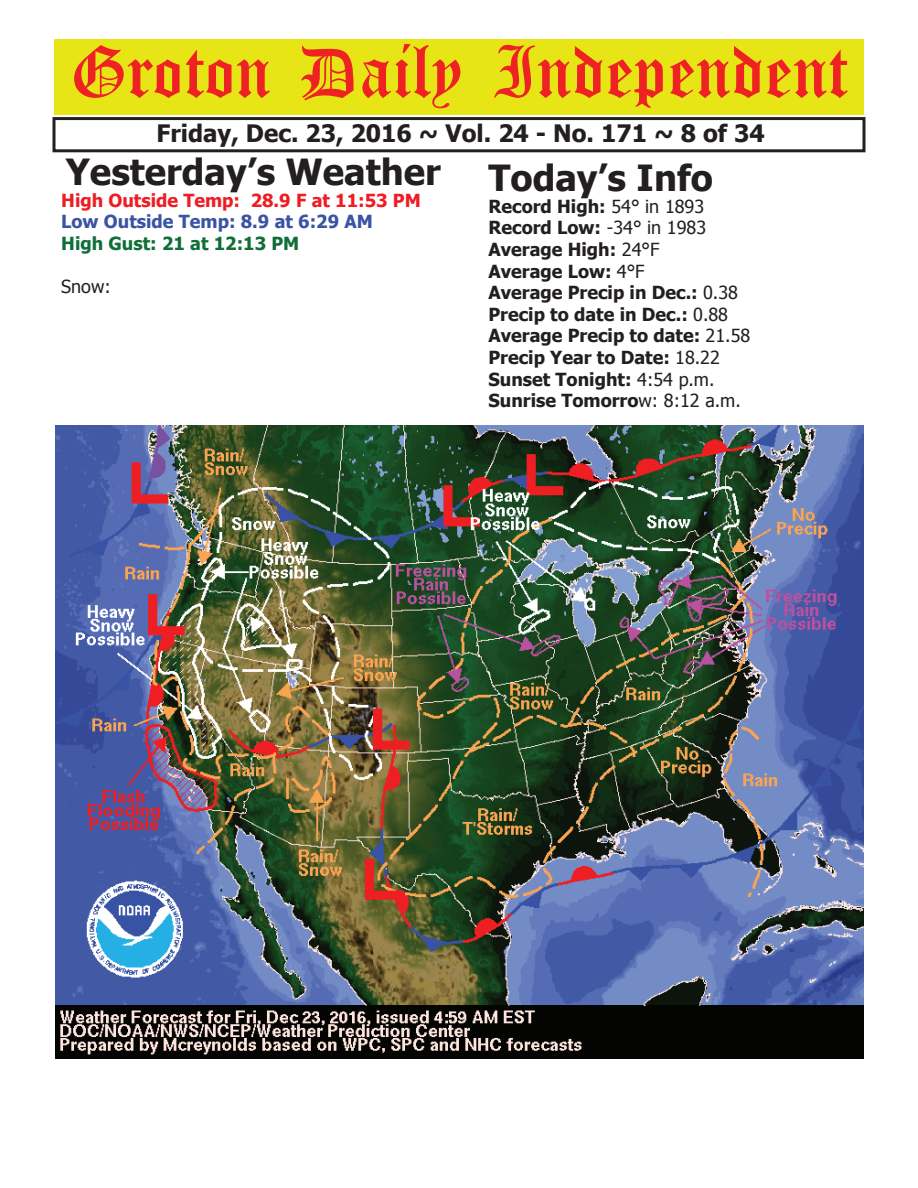
<style>
.page{position:relative;width:918px;height:1188px;background:#fff}
.page>*{position:absolute;margin:0;border:0;box-sizing:border-box;transform-origin:0 0}
.t1{font:54px "Old English Five";color:#ee2123}
.t2{font:700 36px "Tahoma";color:#231f20}
.t3{font:700 24px "Tahoma";color:#231f20}
.t4{font:700 18px/21.6px "Tahoma";color:#231f20}
.t5{font:700 18px "Tahoma";color:#ee1d23}
.t6{font:700 18px "Tahoma";color:#3a53a3}
.t7{font:700 18px "Tahoma";color:#106e38}
.t8{font:18px "Tahoma";color:#231f20}
.s1{font-weight:400}
</style>
<div class="page">
<div style="left:52px;top:117px;width:814px;height:35px;border:3px solid #231f20"></div>
<div style="left:54px;top:40px;width:810px;height:75px;background:#e7e515"></div>
<img style="left:56px;top:426px;width:808px;height:632px">
<h1 class="t1" style="left:70px;top:47px;width:779px">Groton Daily Independent</h1>
<h3 class="t3" style="left:157px;top:116px;width:610px">Friday, Dec. 23, 2016 ~ Vol. 24 - No. 171 ~ 8 of 34</h3>
<h2 class="t2" style="left:66px;top:147px;width:376px">Yesterday’s Weather</h2>
<p class="t5" style="left:61px;top:188px;width:361px">High Outside Temp: 28.9 F at 11:53 PM</p>
<p class="t6" style="left:61px;top:209px;width:313px">Low Outside Temp: 8.9 at 6:29 AM</p>
<p class="t7" style="left:61px;top:231px;width:240px">High Gust: 21 at 12:13 PM</p>
<p class="t8" style="left:61px;top:275px;width:51px">Snow:</p>
<h2 class="t2" style="left:488px;top:153px;width:226px">Today’s Info</h2>
<p class="t4" style="left:488px;top:194px;width:263px">Record High: <span class="s1">54° in 1893<br></span>Record Low: <span class="s1">-34° in 1983<br></span>Average High: <span class="s1">24°F<br></span>Average Low: <span class="s1">4°F<br></span>Average Precip in Dec.: <span class="s1">0.38<br></span>Precip to date in Dec.: <span class="s1">0.88<br></span>Average Precip to date: <span class="s1">21.58<br></span>Precip Year to Date: <span class="s1">18.22<br></span>Sunset Tonight: <span class="s1">4:54 p.m.<br></span>Sunrise Tomorro<span class="s1">w: 8:12 a.m.</span></p>
</div>
